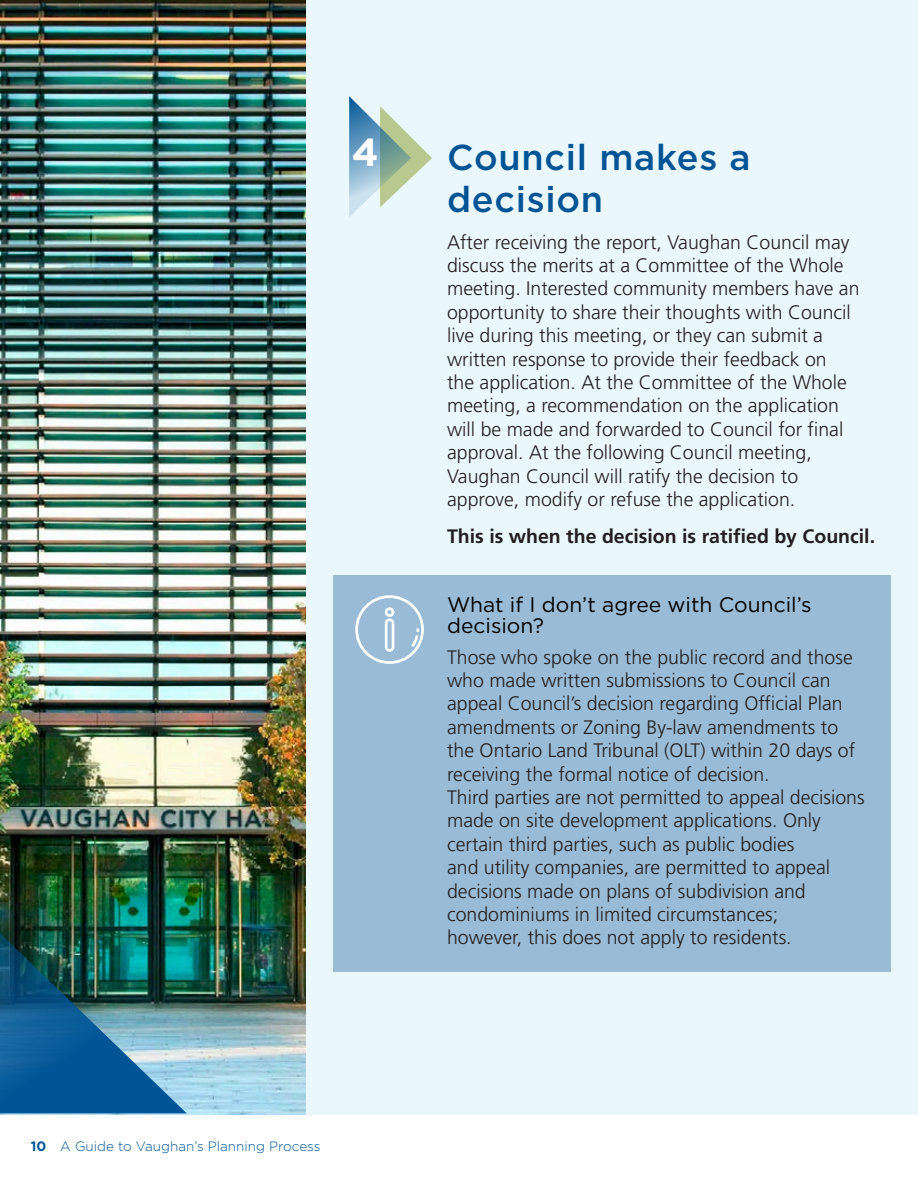
<style>
.page{position:relative;width:918px;height:1188px;background:#fff}
.page>*{position:absolute;margin:0;border:0;box-sizing:border-box;transform-origin:0 0}
.t1{font:700 39px "Gotham";color:#fff}
.t2{font:500 36px/42px "Gotham";letter-spacing:.02em;color:#005496}
.t3{font:21px/21px "Gotham";color:#000}
.t4{font:300 19.5px/23.4px "Frutiger LT Std";color:#231f20}
.t5{font:700 19.5px "Frutiger LT Std";color:#231f20}
.t6{font:300 13.5px "Gotham";color:#005596}
.s1{font-weight:700;font-size:13.65px}
</style>
<div class="page">
<div style="left:306px;top:0;width:612px;height:1115px;background:#eaf7fc"></div>
<img style="left:0;top:0;width:306px;height:1115px">
<img style="left:0;top:920px;width:187px;height:193px">
<svg style="left:349px;top:96px;width:83px;height:121px"></svg>
<div style="left:333px;top:575px;width:558px;height:396px;background:#99bbd5"></div>
<svg style="left:355px;top:595px;width:69px;height:69px"></svg>
<h1 class="t1" style="left:352px;top:127px;width:28px">4</h1>
<h2 class="t2" style="left:447px;top:135px;width:305px">Council makes a decision</h2>
<p class="t4" style="left:447px;top:230px;width:414px">After receiving the report, Vaughan Council may discuss the merits at a Committee of the Whole meeting. Interested community members have an opportunity to share their thoughts with Council live during this meeting, or they can submit a written response to provide their feedback on<br>the application. At the Committee of the Whole meeting, a recommendation on the application will be made and forwarded to Council for final approval. At the following Council meeting, Vaughan Council will ratify the decision to approve, modify or refuse the application.</p>
<p class="t5" style="left:447px;top:524px;width:429px">This is when the decision is ratified by Council.</p>
<p class="t3" style="left:447px;top:594px;width:366px">What if I don’t agree with Council’s decision?</p>
<p class="t4" style="left:447px;top:645px;width:419px">Those who spoke on the public record and those who made written submissions to Council can appeal Council’s decision regarding Official Plan amendments or Zoning By-law amendments to the Ontario Land Tribunal (OLT) within 20 days of receiving the formal notice of decision.<br>Third parties are not permitted to appeal decisions made on site development applications. Only certain third parties, such as public bodies<br>and utility companies, are permitted to appeal decisions made on plans of subdivision and condominiums in limited circumstances;<br>however, this does not apply to residents.</p>
<p class="t6" style="left:31px;top:1138px;width:291px"><span class="s1">10</span> A Guide to Vaughan’s Planning Process</p>
</div>
